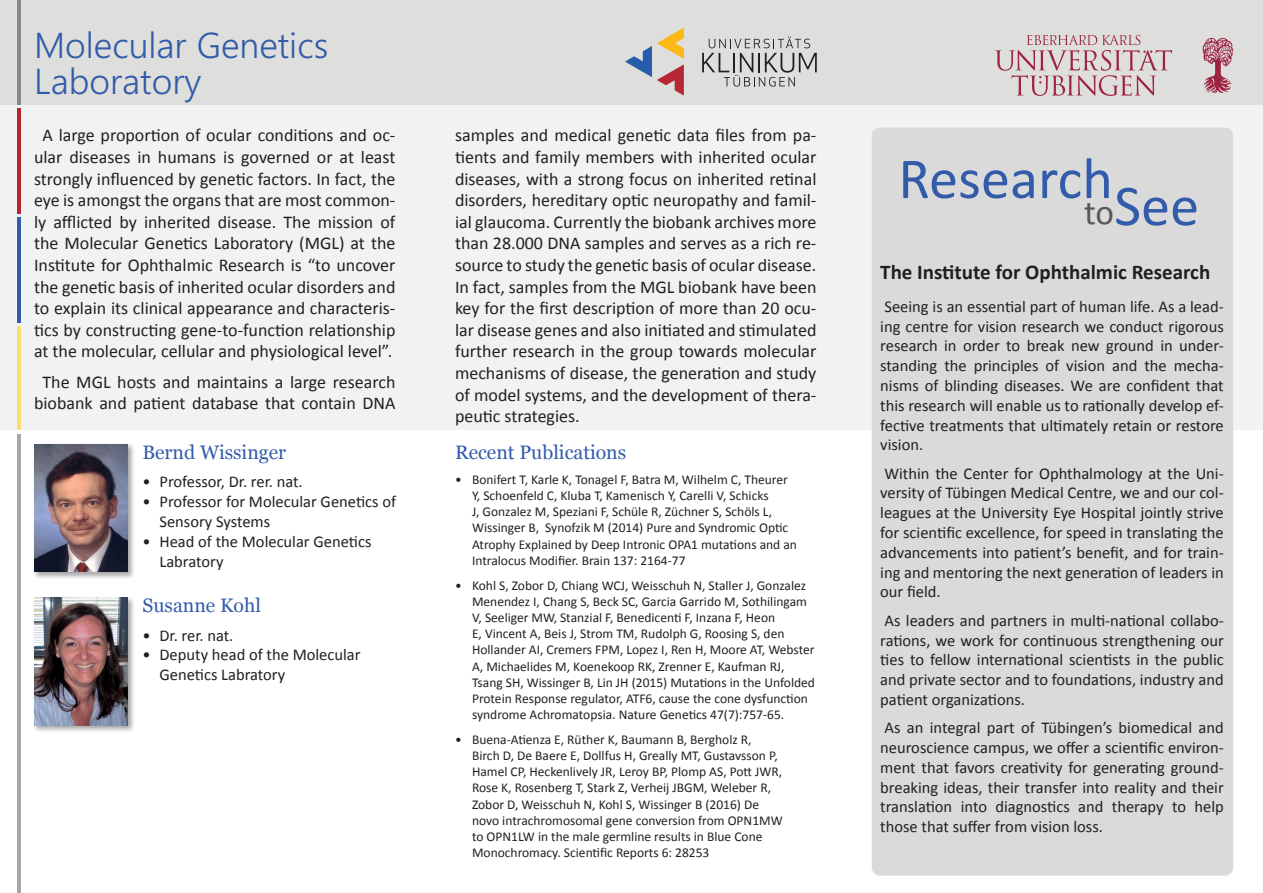
<style>
.page{position:relative;width:1263px;height:893px;background:#fff}
.page>*{position:absolute;margin:0;border:0;box-sizing:border-box;transform-origin:0 0}
.t1{font:58.5px "Calibri";color:#325ba9}
.t2{font:300 36px/36px "Segoe WP";color:#325ba9}
.t3{font:700 21px "Calibri";color:#231f20}
.t4{font:19.5px "Georgia";color:#325ba9}
.t5{font:18px/21.6px "Calibri";color:#231f20;text-align:center}
.t6{font:16.5px/19.8px "Calibri";color:#231f20;text-align:justify}
.t7{font:13.5px/16.2px "Calibri";color:#231f20}
</style>
<div class="page">
<div style="left:0;top:4px;width:1263px;height:425px;background:#f0f2f3"></div>
<div style="left:0;top:0;width:1263px;height:105px;background:#dedfdd"></div>
<div style="left:32px;top:443px;width:103px;height:136px;background:#231f20;opacity:.4"></div>
<img style="left:34px;top:444px;width:94px;height:128px">
<div style="left:32px;top:596px;width:103px;height:136px;background:#231f20;opacity:.4"></div>
<img style="left:34px;top:597px;width:94px;height:128px">
<svg style="left:625px;top:28px;width:59px;height:68px"></svg>
<svg style="left:702px;top:37px;width:114px;height:50px"></svg>
<svg style="left:995px;top:35px;width:177px;height:61px"></svg>
<svg style="left:1203px;top:38px;width:30px;height:55px"></svg>
<hr style="left:17px;top:434px;width:4px;height:459px;background:#a6a8ac">
<hr style="left:17px;top:0;width:4px;height:105px;background:#86888c">
<hr style="left:17px;top:108px;width:4px;height:106px;background:#b4262f">
<hr style="left:17px;top:217px;width:4px;height:105px;background:#325ba9">
<hr style="left:17px;top:326px;width:4px;height:103px;background:#fbdd6b">
<div style="left:872px;top:128px;width:361px;height:748px;background:#dbdada;border-radius:9px"></div>
<h2 class="t2" style="left:34px;top:27px;width:296px">Molecular Genetics<br>Laboratory</h2>
<p class="t5" style="left:34px;top:124px;width:363px">A large proportion of ocular conditions and oc&shy;ular diseases in humans is governed or at least strongly influenced by genetic factors. In fact, the eye is amongst the organs that are most common&shy;ly afflicted by inherited disease. The mission of the Molecular Genetics Laboratory (MGL) at the Institute for Ophthalmic Research is “to uncover the genetic basis of inherited ocular disorders and to explain its clinical appearance and characteris&shy;tics by constructing gene-to-function relationship at the molecular, cellular and physiological level”.</p>
<p class="t5" style="left:34px;top:370px;width:363px">The MGL hosts and maintains a large research biobank and patient database that contain DNA</p>
<p class="t4" style="left:142px;top:441px;width:145px">Bernd Wissinger</p>
<p class="t6" style="left:142px;top:472px;width:162px">• Professor, Dr. rer. nat.</p>
<p class="t6" style="left:159px;top:491px;width:238px;text-indent:-17px">• Professor for Molecular Genetics of<br>Sensory Systems</p>
<p class="t6" style="left:159px;top:531px;width:214px;text-indent:-17px">• Head of the Molecular Genetics<br>Labratory</p>
<p class="t4" style="left:142px;top:594px;width:120px">Susanne Kohl</p>
<p class="t6" style="left:142px;top:625px;width:92px">• Dr. rer. nat.</p>
<p class="t6" style="left:159px;top:644px;width:203px;text-indent:-17px">• Deputy head of the Molecular<br>Genetics Labratory</p>
<p class="t5" style="left:455px;top:124px;width:363px;text-align:justify">samples and medical genetic data files from pa&shy;tients and family members with inherited ocular diseases, with a strong focus on inherited retinal disorders, hereditary optic neuropathy and famil&shy;ial glaucoma. Currently the biobank archives more than 28.000 DNA samples and serves as a rich re&shy;source to study the genetic basis of ocular disease.<br>In fact, samples from the MGL biobank have been key for the first description of more than 20 ocu&shy;lar disease genes and also initiated and stimulated further research in the group towards molecular mechanisms of disease, the generation and study of model systems, and the development of thera&shy;peutic strategies.</p>
<p class="t4" style="left:455px;top:441px;width:173px">Recent Publications</p>
<p class="t7" style="left:472px;top:471px;width:326px;text-indent:-17px">• Bonifert T, Karle K, Tonagel F, Batra M, Wilhelm C, Theurer Y, Schoenfeld C, Kluba T, Kamenisch Y, Carelli V, Schicks<br>J, Gonzalez M, Speziani F, Schüle R, Züchner S, Schöls L, Wissinger B, Synofzik M (2014) Pure and Syndromic Optic Atrophy Explained by Deep Intronic OPA1 mutations and an Intralocus Modifier. Brain 137: 2164-77</p>
<p class="t7" style="left:472px;top:576px;width:344px;text-indent:-17px">• Kohl S, Zobor D, Chiang WCJ, Weisschuh N, Staller J, Gonzalez Menendez I, Chang S, Beck SC, Garcia Garrido M, Sothilingam V, Seeliger MW, Stanzial F, Benedicenti F, Inzana F, Heon<br>E, Vincent A, Beis J, Strom TM, Rudolph G, Roosing S, den Hollander AI, Cremers FPM, Lopez I, Ren H, Moore AT, Webster A, Michaelides M, Koenekoop RK, Zrenner E, Kaufman RJ, Tsang SH, Wissinger B, Lin JH (2015) Mutations in the Unfolded Protein Response regulator, ATF6, cause the cone dysfunction syndrome Achromatopsia. Nature Genetics 47(7):757-65.</p>
<p class="t7" style="left:472px;top:731px;width:312px;text-indent:-17px">• Buena-Atienza E, Rüther K, Baumann B, Bergholz R,<br>Birch D, De Baere E, Dollfus H, Greally MT, Gustavsson P, Hamel CP, Heckenlively JR, Leroy BP, Plomp AS, Pott JWR, Rose K, Rosenberg T, Stark Z, Verheij JBGM, Weleber R, Zobor D, Weisschuh N, Kohl S, Wissinger B (2016) De novo intrachromosomal gene conversion from OPN1MW to OPN1LW in the male germline results in Blue Cone Monochromacy. Scientific Reports 6: 28253</p>
<h1 class="t1" style="left:898px;top:138px;width:302px">Research<sub>to</sub>See</h1>
<p class="t3" style="left:880px;top:257px;width:332px">The Institute for Ophthalmic Research</p>
<p class="t6" style="left:880px;top:296px;width:345px">Seeing is an essential part of human life. As a lead&shy;ing centre for vision research we conduct rigorous research in order to break new ground in under&shy;standing the principles of vision and the mecha&shy;nisms of blinding diseases. We are confident that this research will enable us to rationally develop ef&shy;fective treatments that ultimately retain or restore vision.</p>
<p class="t6" style="left:880px;top:463px;width:345px">Within the Center for Ophthalmology at the Uni&shy;versity of Tübingen Medical Centre, we and our col&shy;leagues at the University Eye Hospital jointly strive for scientific excellence, for speed in translating the advancements into patient’s benefit, and for train&shy;ing and mentoring the next generation of leaders in our field.</p>
<p class="t6" style="left:880px;top:610px;width:345px">As leaders and partners in multi-national collabo&shy;rations, we work for continuous strengthening our ties to fellow international scientists in the public and private sector and to foundations, industry and patient organizations.</p>
<p class="t6" style="left:880px;top:717px;width:345px">As an integral part of Tübingen’s biomedical and neuroscience campus, we offer a scientific environ&shy;ment that favors creativity for generating ground&shy;breaking ideas, their transfer into reality and their translation into diagnostics and therapy to help those that suffer from vision loss.</p>
</div>
